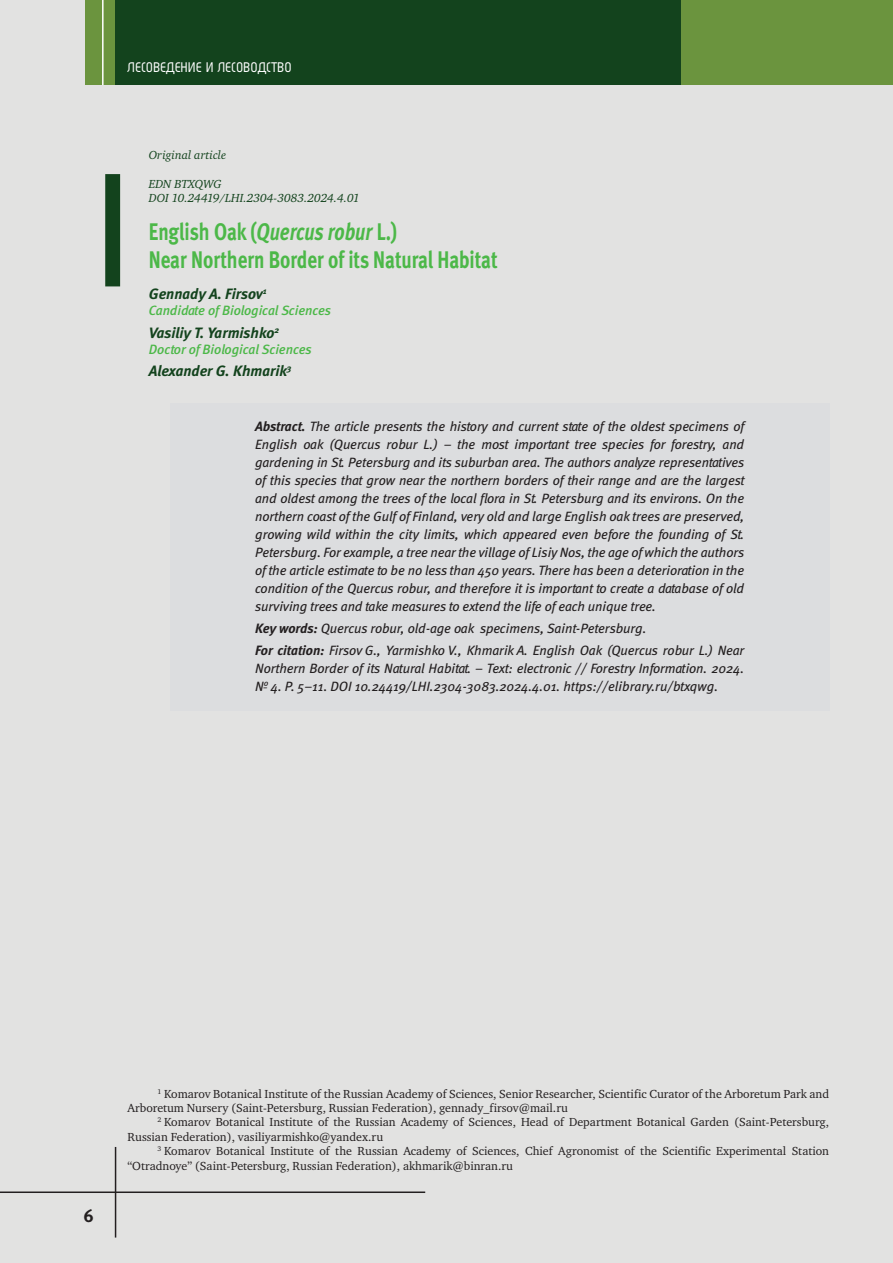
<style>
.page{position:relative;width:893px;height:1263px;background:#e2e2e1}
.page>*{position:absolute;margin:0;border:0;box-sizing:border-box;transform-origin:0 0}
.t1{font:24px/28.8px "Meta Bold LFC";color:#4cb848;scale:.8 1}
.t2{font:18px "Meta Bold C";color:#231f20}
.t3{font:700 16.5px "Magic C";color:#fff}
.t4{font:italic 15px "Meta Bold C";color:#13431d}
.t5{font:italic 13.5px/18px "Meta Book C";letter-spacing:-.005em;color:#231f20}
.t6{font:italic 13.5px "Meta Medium C";letter-spacing:-.01em;color:#4cb848}
.t7{font:12px/14.4px "Charter C";color:#231f20}
.t8{font:italic 12px/14.4px "Charter C";color:#13431d}
.s1{font-style:italic}
.s2{font-family:"Meta Bold C"}
</style>
<div class="page">
<div style="left:85px;top:0;width:808px;height:85px;background:#6b943e"></div>
<div style="left:115px;top:0;width:565px;height:85px;background:#13431d"></div>
<hr style="left:102px;top:0;width:2px;height:85px;background:#fff">
<hr style="left:0;top:1191px;width:425px;height:2px;background:#231f20">
<hr style="left:115px;top:1147px;width:1px;height:90px;background:#231f20">
<div style="left:105px;top:174px;width:15px;height:112px;background:#13431d"></div>
<div style="left:170px;top:403px;width:659px;height:227px;background:#dcdddf"></div>
<div style="left:170px;top:627px;width:659px;height:84px;background:#dcdddf"></div>
<p class="t3" style="left:128px;top:60px;width:166px">ЛЕСОВЕДЕНИЕ И ЛЕСОВОДСТВО</p>
<p class="t8" style="left:149px;top:148px;width:79px">Original аrticle</p>
<p class="t8" style="left:149px;top:177px;width:213px">EDN BTXQWG<br>DOI 10.24419/LHI.2304-3083.2024.4.01</p>
<h1 class="t1" style="left:149px;top:217px;width:437px">English Oak (<span class="s1">Quercus robur</span> L.)<br>Near Northern Border оf its Natural Habitat</h1>
<p class="t4" style="left:149px;top:285px;width:119px">Gennady A. Firsov<sup>1</sup></p>
<p class="t6" style="left:149px;top:303px;width:184px">Candidate of Biological Sciences</p>
<p class="t4" style="left:149px;top:323px;width:132px">Vasiliy T. Yarmishko<sup>2</sup></p>
<p class="t6" style="left:149px;top:341px;width:164px">Doctor of Biological Sciences</p>
<p class="t4" style="left:149px;top:362px;width:144px">Alexander G. Khmarik<sup>3</sup></p>
<p class="t5" style="left:255px;top:417px;width:491px;text-align:justify"><span class="s2">Abstract.</span> The article presents the history and current state of the oldest specimens of English oak (Quercus robur L.) – the most important tree species for forestry, and gardening in St. Petersburg and its suburban area. The authors analyze representatives of this species that grow near the northern borders of their range and are the largest and oldest among the trees of the local flora in St. Petersburg and its environs. On the northern coast of the Gulf of Finland, very old and large English oak trees are preserved, growing wild within the city limits, which appeared even before the founding of St.<br>Petersburg. For example, a tree near the village of Lisiy Nos, the age of which the authors of the article estimate to be no less than 450 years. There has been a deterioration in the condition of the Quercus robur, and therefore it is important to create a database of old surviving trees and take measures to extend the life of each unique tree.</p>
<p class="t5" style="left:255px;top:617px;width:491px;line-height:22.2px"><span class="s2">Key words:</span> Quercus robur, old-age oak specimens, Saint-Petersburg.<br><span class="s2">For citation:</span> Firsov G., Yarmishko V., Khmarik A. English Oak (Quercus robur L.) Near</p>
<p class="t5" style="left:255px;top:659px;width:490px">Northern Border оf its Natural Habitat. – Text: electronic // Forestry Information. 2024. № 4. Р. 5–11. DOI 10.24419/LHI.2304-3083.2024.4.01. https://elibrary.ru/btxqwg.</p>
<h2 class="t2" style="left:84px;top:1205px;width:12px">6</h2>
<p class="t7" style="left:128px;top:1086px;width:703px;text-indent:30px"><sup>1</sup> Komarov Botanical Institute of the Russian Academy of Sciences, Senior Researcher, Scientific Curator of the Arboretum Park and<br>Arboretum Nursery (Saint-Petersburg, Russian Federation), gennady_firsov@mail.ru</p>
<p class="t7" style="left:128px;top:1115px;width:703px;text-indent:30px"><sup>2</sup> Komarov Botanical Institute of the Russian Academy of Sciences, Head of Department Botanical Garden (Saint-Pеtersburg,<br>Russian Federation), vasiliyarmishko@yandex.ru</p>
<p class="t7" style="left:127px;top:1144px;width:703px;text-indent:30px"><sup>3</sup> Komarov Botanical Institute of the Russian Academy of Sciences, Chief Agronomist of the Scientific Experimental Station “Otradnoye” (Saint-Petersburg, Russian Federation), akhmarik@binran.ru</p>
</div>
